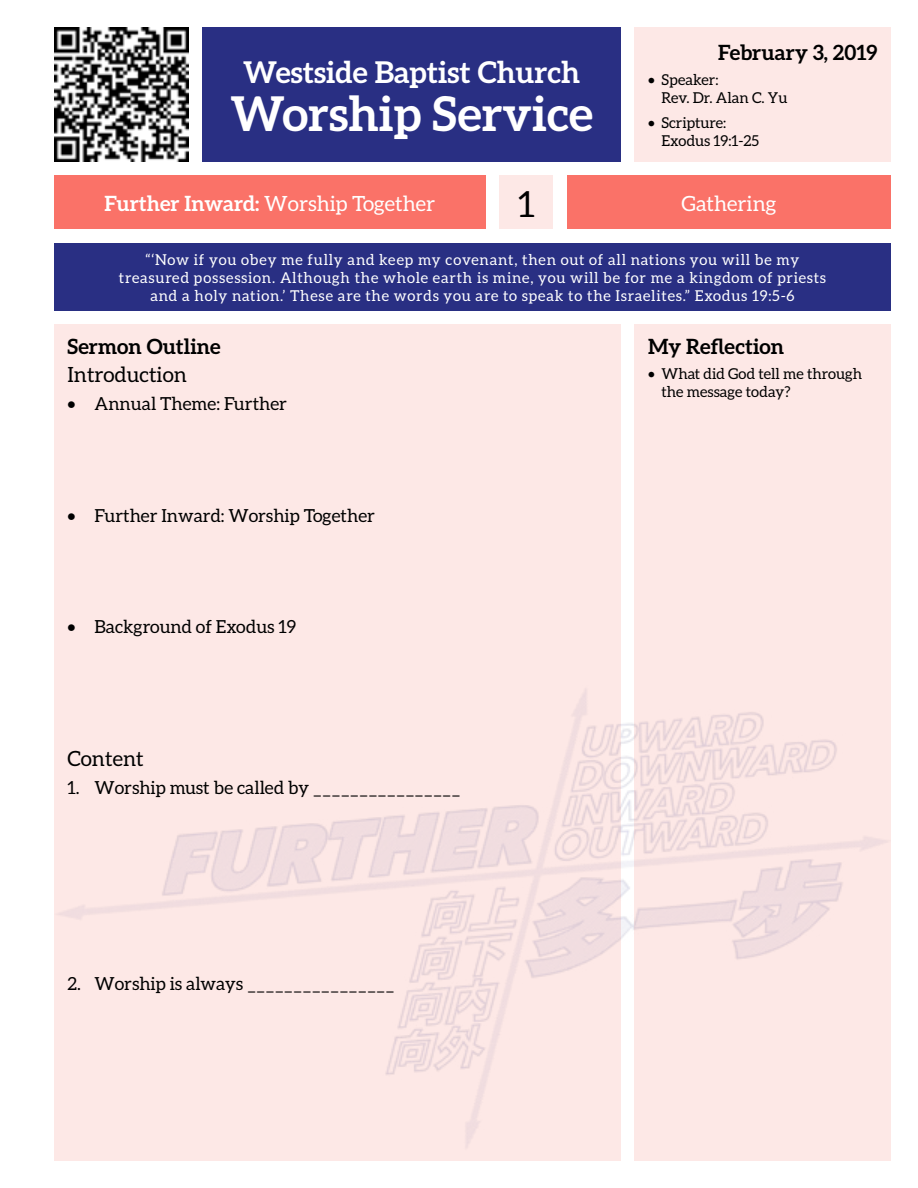
<style>
.page{position:relative;width:918px;height:1188px;background:#fff}
.page>*{position:absolute;margin:0;border:0;box-sizing:border-box;transform-origin:0 0}
.t1{font:700 48px "Aleo";color:#fff}
.t2{font:36px "Aleo";color:#000}
.t3{font:700 30px "Aleo";color:#fff}
.t4{font:700 21px "Aleo";color:#000}
.t5{font:21px "Aleo";color:#fff}
.t6{font:21px "Aleo";color:#000}
.t7{font:18px "Aleo";color:#000}
.t8{font:15px/18px "Aleo";letter-spacing:.05em;color:#fff;text-align:center}
.t9{font:15px/18px "Aleo";color:#000}
.s1{font-weight:700}
</style>
<div class="page">
<div style="left:202px;top:27px;width:419px;height:135px;background:#292f83"></div>
<img style="left:54px;top:27px;width:135px;height:135px">
<div style="left:54px;top:176px;width:432px;height:54px;background:#fa7268"></div>
<div style="left:567px;top:176px;width:324px;height:54px;background:#fa7268"></div>
<div style="left:54px;top:243px;width:837px;height:67px;background:#292f83"></div>
<div style="left:54px;top:324px;width:567px;height:837px;background:#fde8e6"></div>
<div style="left:634px;top:324px;width:257px;height:837px;background:#fde8e6"></div>
<div style="left:634px;top:27px;width:257px;height:135px;background:#fde8e6"></div>
<div style="left:500px;top:176px;width:54px;height:54px;background:#fde8e6"></div>
<img style="left:59px;top:690px;width:828px;height:457px">
<h3 class="t3" style="left:243px;top:54px;width:339px">Westside Baptist Church</h3>
<h1 class="t1" style="left:230px;top:86px;width:364px">Worship Service</h1>
<h3 class="t4" style="left:718px;top:41px;width:161px">February 3, 2019</h3>
<p class="t9" style="left:662px;top:70px;width:128px;text-indent:-14px">• Speaker:<br>Rev. Dr. Alan C. Yu</p>
<p class="t9" style="left:662px;top:113px;width:99px;text-indent:-14px">• Scripture:<br>Exodus 19:1-25</p>
<h2 class="t2" style="left:518px;top:184px;width:18px">1</h2>
<h3 class="t5" style="left:105px;top:192px;width:332px"><span class="s1">Further Inward:</span> Worship Together</h3>
<h3 class="t5" style="left:682px;top:192px;width:96px">Gathering</h3>
<p class="t8" style="left:119px;top:250px;width:709px">“‘Now if you obey me fully and keep my covenant, then out of all nations you will be my treasured possession. Although the whole earth is mine, you will be for me a kingdom of priests and a holy nation.’ These are the words you are to speak to the Israelites.” Exodus 19:5-6</p>
<h3 class="t4" style="left:68px;top:335px;width:155px">Sermon Outline</h3>
<h3 class="t6" style="left:68px;top:363px;width:121px">Introduction</h3>
<p class="t7" style="left:68px;top:393px;width:221px">• Annual Theme: Further</p>
<h3 class="t4" style="left:648px;top:335px;width:138px">My Reflection</h3>
<p class="t9" style="left:662px;top:365px;width:202px;text-indent:-14px">• What did God tell me through the message today?</p>
<p class="t7" style="left:68px;top:505px;width:309px">• Further Inward: Worship Together</p>
<p class="t7" style="left:68px;top:617px;width:230px">• Background of Exodus 19</p>
<h3 class="t6" style="left:68px;top:747px;width:78px">Content</h3>
<p class="t7" style="left:68px;top:777px;width:395px">1. Worship must be called by ________________</p>
<p class="t7" style="left:68px;top:973px;width:329px">2. Worship is always ________________</p>
</div>
